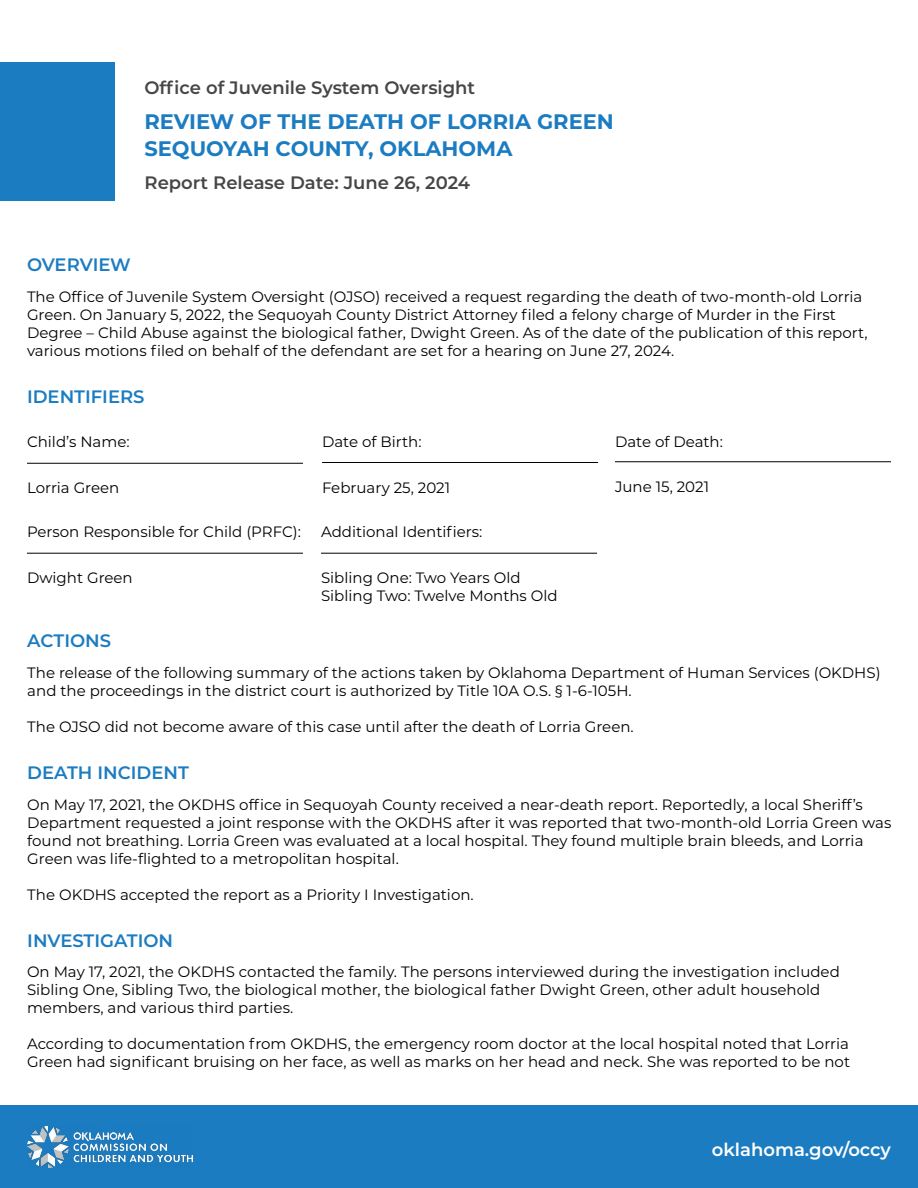
<style>
.page{position:relative;width:918px;height:1188px;background:#fff}
.page>*{position:absolute;margin:0;border:0;box-sizing:border-box;transform-origin:0 0}
.t1{font:700 21px/27px "Montserrat";color:#1c7cc1}
.t2{font:600 18px "Montserrat";color:#464647}
.t3{font:600 18px "Montserrat";color:#1c7cc1}
.t4{font:600 18px "Montserrat";color:#fff}
.t5{font:15px/18px "Montserrat";color:#000}
</style>
<div class="page">
<div style="left:0;top:63px;width:114px;height:138px;background:#1c7cc1"></div>
<div style="left:0;top:1106px;width:918px;height:82px;background:#1c7cc1"></div>
<img style="left:27px;top:1126px;width:165px;height:42px">
<hr style="left:27px;top:463px;width:276px;height:1px;background:#000">
<hr style="left:322px;top:462px;width:276px;height:1px;background:#000">
<hr style="left:615px;top:461px;width:276px;height:1px;background:#000">
<hr style="left:27px;top:553px;width:276px;height:1px;background:#000">
<hr style="left:321px;top:553px;width:276px;height:1px;background:#000">
<p class="t2" style="left:145px;top:74px;width:332px">Office of Juvenile System Oversight</p>
<h1 class="t1" style="left:145px;top:107px;width:471px">REVIEW OF THE DEATH OF LORRIA GREEN<br>SEQUOYAH COUNTY, OKLAHOMA</h1>
<p class="t2" style="left:145px;top:170px;width:327px">Report Release Date: June 26, 2024</p>
<p class="t3" style="left:27px;top:252px;width:105px">OVERVIEW</p>
<p class="t5" style="left:27px;top:287px;width:842px">The Office of Juvenile System Oversight (OJSO) received a request regarding the death of two-month-old Lorria Green. On January 5, 2022, the Sequoyah County District Attorney filed a felony charge of Murder in the First Degree – Child Abuse against the biological father, Dwight Green. As of the date of the publication of this report, various motions filed on behalf of the defendant are set for a hearing on June 27, 2024.</p>
<p class="t3" style="left:27px;top:384px;width:119px">IDENTIFIERS</p>
<p class="t5" style="left:27px;top:433px;width:104px">Child’s Name:</p>
<p class="t5" style="left:322px;top:433px;width:101px">Date of Birth:</p>
<p class="t5" style="left:615px;top:433px;width:109px">Date of Death:</p>
<p class="t5" style="left:27px;top:478px;width:94px">Lorria Green</p>
<p class="t5" style="left:322px;top:478px;width:130px">February 25, 2021</p>
<p class="t5" style="left:615px;top:478px;width:96px">June 15, 2021</p>
<p class="t5" style="left:27px;top:522px;width:276px">Person Responsible for Child (PRFC):</p>
<p class="t5" style="left:27px;top:568px;width:107px">Dwight Green</p>
<p class="t5" style="left:321px;top:522px;width:163px">Additional Identifiers:</p>
<p class="t5" style="left:321px;top:568px;width:238px">Sibling One: Two Years Old<br>Sibling Two: Twelve Months Old</p>
<p class="t3" style="left:27px;top:628px;width:85px">ACTIONS</p>
<p class="t5" style="left:27px;top:663px;width:855px">The release of the following summary of the actions taken by Oklahoma Department of Human Services (OKDHS) and the proceedings in the district court is authorized by Title 10A O.S. § 1-6-105H.</p>
<p class="t5" style="left:27px;top:717px;width:608px">The OJSO did not become aware of this case until after the death of Lorria Green.</p>
<p class="t3" style="left:27px;top:760px;width:163px">DEATH INCIDENT</p>
<p class="t5" style="left:27px;top:795px;width:866px">On May 17, 2021, the OKDHS office in Sequoyah County received a near-death report. Reportedly, a local Sheriff’s Department requested a joint response with the OKDHS after it was reported that two-month-old Lorria Green was found not breathing. Lorria Green was evaluated at a local hospital. They found multiple brain bleeds, and Lorria Green was life-flighted to a metropolitan hospital.</p>
<p class="t5" style="left:27px;top:885px;width:448px">The OKDHS accepted the report as a Priority I Investigation.</p>
<p class="t3" style="left:27px;top:928px;width:147px">INVESTIGATION</p>
<p class="t5" style="left:27px;top:962px;width:814px">On May 17, 2021, the OKDHS contacted the family. The persons interviewed during the investigation included<br>Sibling One, Sibling Two, the biological mother, the biological father Dwight Green, other adult household members, and various third parties.</p>
<p class="t5" style="left:27px;top:1034px;width:825px">According to documentation from OKDHS, the emergency room doctor at the local hospital noted that Lorria<br>Green had significant bruising on her face, as well as marks on her head and neck. She was reported to be not</p>
<p class="t4" style="left:712px;top:1137px;width:181px">oklahoma.gov/occy</p>
</div>
